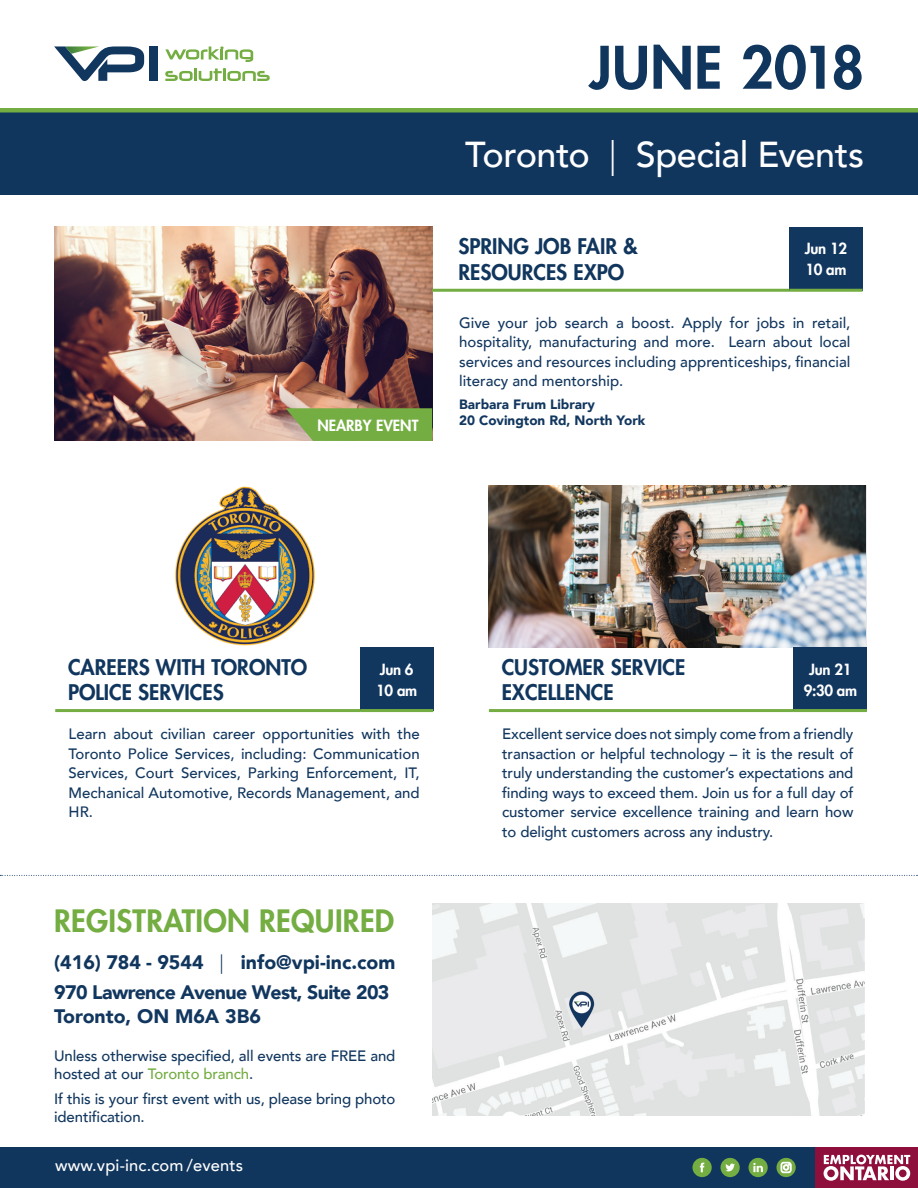
<style>
.page{position:relative;width:918px;height:1188px;background:#fff}
.page>*{position:absolute;margin:0;border:0;box-sizing:border-box;transform-origin:0 0}
.t1{font:800 57px "Futura Std";letter-spacing:.005em;color:#11365e}
.t2{font:500 36px "Avenir";letter-spacing:-.01em;color:#fff}
.t3{font:800 30px "Futura Std";letter-spacing:.01em;color:#74ad42}
.t4{font:800 21px/25.5px "Futura Std";color:#11365e}
.t5{font:900 19.5px/30.2px "Avenir";letter-spacing:-.03em;color:#12375f}
.t6{font:900 19.5px "Avenir";letter-spacing:-.01em;color:#12375f}
.t7{font:500 16.5px "Avenir";letter-spacing:.01em;color:#fff}
.t8{font:500 15px/19.5px "Avenir";letter-spacing:-.01em;color:#12375f;text-align:justify}
.t9{font:800 15px/21px "Futura Std";letter-spacing:-.02em;color:#fff}
.t10{font:800 15px "Futura Std";color:#fff}
.t11{font:900 13.5px/16.2px "Avenir";color:#12375f}
.s1{font-weight:300}
.s2{color:#11365e}
.s3{font-weight:300;color:#11365e}
.s4{color:#74ad42}
</style>
<div class="page">
<div style="left:0;top:1147px;width:918px;height:41px;background:#11365e"></div>
<svg style="left:692px;top:1158px;width:20px;height:19px"></svg>
<svg style="left:720px;top:1158px;width:20px;height:19px"></svg>
<svg style="left:748px;top:1158px;width:20px;height:19px"></svg>
<svg style="left:776px;top:1158px;width:20px;height:19px"></svg>
<svg style="left:781px;top:1162px;width:10px;height:11px"></svg>
<div style="left:816px;top:1147px;width:102px;height:41px;background:#8e0e3c"></div>
<svg style="left:824px;top:1155px;width:86px;height:26px"></svg>
<img style="left:432px;top:904px;width:432px;height:212px">
<svg style="left:0;top:875px;width:918px;height:1px"></svg>
<div style="left:0;top:112px;width:918px;height:83px;background:#11365e"></div>
<hr style="left:0;top:108px;width:918px;height:4px;background:#74ad42">
<div style="left:149px;top:46px;width:9px;height:35px;background:#12375f"></div>
<svg style="left:165px;top:68px;width:105px;height:13px"></svg>
<svg style="left:165px;top:46px;width:88px;height:16px"></svg>
<svg style="left:54px;top:46px;width:90px;height:35px"></svg>
<img style="left:489px;top:485px;width:377px;height:162px">
<img style="left:54px;top:227px;width:378px;height:214px">
<img style="left:175px;top:486px;width:140px;height:160px">
<div style="left:794px;top:647px;width:73px;height:64px;background:#12375f"></div>
<hr style="left:489px;top:709px;width:305px;height:3px;background:#74ad42">
<hr style="left:794px;top:709px;width:73px;height:3px;background:#74ad42">
<div style="left:360px;top:647px;width:73px;height:64px;background:#12375f"></div>
<hr style="left:55px;top:709px;width:305px;height:3px;background:#74ad42">
<hr style="left:360px;top:709px;width:73px;height:3px;background:#74ad42">
<svg style="left:286px;top:408px;width:146px;height:33px;background:#7cac4a"></svg>
<div style="left:789px;top:227px;width:74px;height:63px;background:#12375f"></div>
<hr style="left:432px;top:289px;width:357px;height:3px;background:#74ad42">
<hr style="left:789px;top:289px;width:74px;height:3px;background:#74ad42">
<p class="t10" style="left:317px;top:416px;width:103px">NEARBY EVENT</p>
<h1 class="t1" style="left:589px;top:32px;width:276px">JUNE 2018</h1>
<h2 class="t2" style="left:465px;top:123px;width:401px">Toronto <span class="s1">|</span> Special Events</h2>
<h3 class="t4" style="left:458px;top:234px;width:181px">SPRING JOB FAIR &amp;<br>RESOURCES EXPO</h3>
<p class="t9" style="left:805px;top:238px;width:44px">Jun 12<br>10 am</p>
<p class="t8" style="left:459px;top:312px;width:393px">Give your job search a boost. Apply for jobs in retail, hospitality, manufacturing and more. Learn about local services and resources including apprenticeships, financial literacy and mentorship.</p>
<p class="t11" style="left:459px;top:396px;width:188px">Barbara Frum Library<br>20 Covington Rd, North York</p>
<h3 class="t4" style="left:68px;top:654px;width:241px">CAREERS WITH TORONTO<br>POLICE SERVICES</h3>
<p class="t9" style="left:376px;top:658px;width:42px">Jun 6<br>10 am</p>
<p class="t8" style="left:69px;top:723px;width:353px">Learn about civilian career opportunities with the Toronto Police Services, including: Communication Services, Court Services, Parking Enforcement, IT, Mechanical Automotive, Records Management, and HR.</p>
<h3 class="t3" style="left:54px;top:902px;width:342px">REGISTRATION REQUIRED</h3>
<h3 class="t5" style="left:54px;top:947px;width:343px"><span class="s2">(416) 784 - 9544</span> <span class="s3">|</span> <span class="s2">info@vpi-inc.com<br></span>970 Lawrence Avenue West, Suite 203</h3>
<h3 class="t6" style="left:54px;top:999px;width:208px">Toronto, ON M6A 3B6</h3>
<p class="t8" style="left:54px;top:1046px;width:343px;line-height:18px">Unless otherwise specified, all events are FREE and hosted at our <span class="s4">Toronto branch</span>.</p>
<p class="t8" style="left:54px;top:1089px;width:343px;line-height:18px">If this is your first event with us, please bring photo identification.</p>
<p class="t7" style="left:55px;top:1151px;width:189px">www.vpi-inc.com /events</p>
<h3 class="t4" style="left:502px;top:654px;width:185px">CUSTOMER SERVICE<br>EXCELLENCE</h3>
<p class="t9" style="left:804px;top:658px;width:55px;text-align:center">Jun 21<br>9:30 am</p>
<p class="t8" style="left:502px;top:723px;width:353px">Excellent service does not simply come from a friendly transaction or helpful technology – it is the result of truly understanding the customer’s expectations and finding ways to exceed them. Join us for a full day of customer service excellence training and learn how to delight customers across any industry.</p>
</div>
